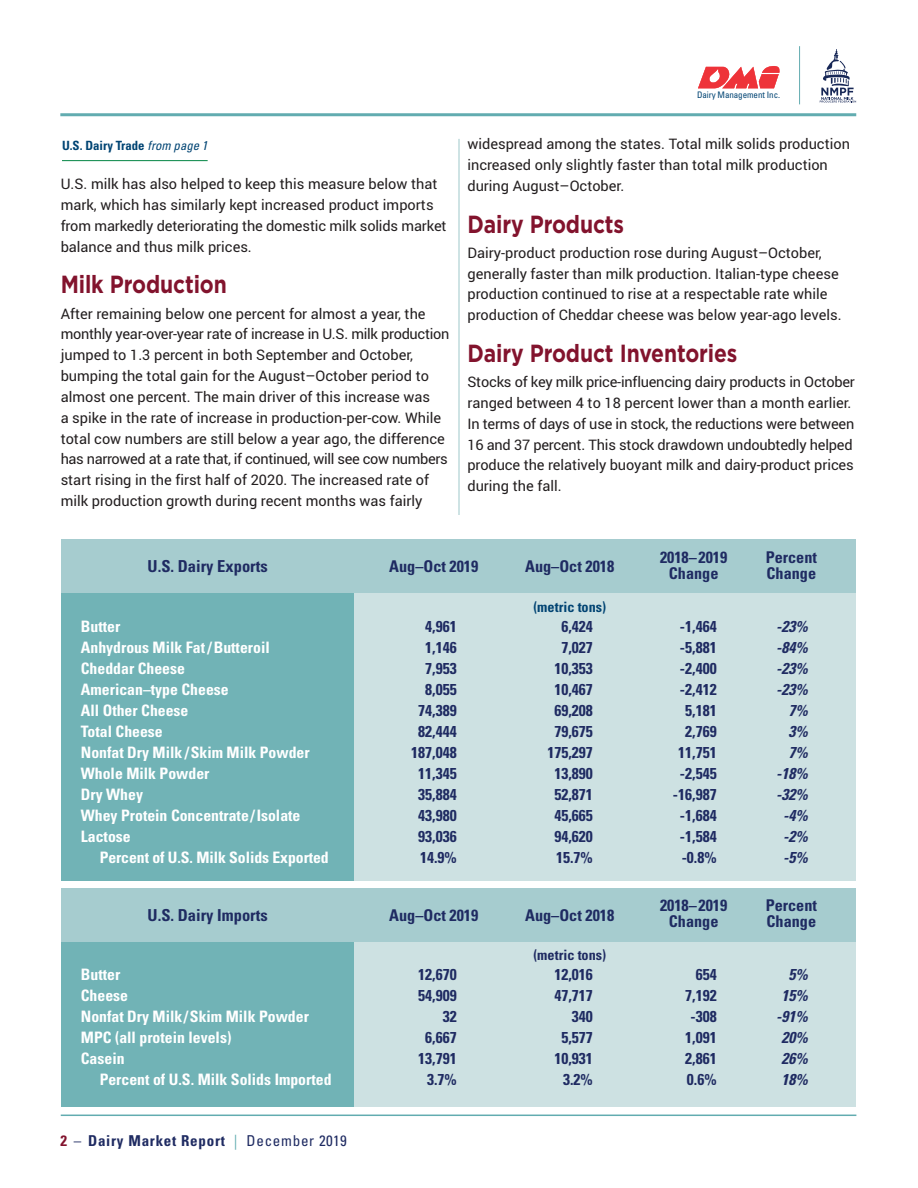
<style>
.page{position:relative;width:918px;height:1188px;background:#fff}
.page>*{position:absolute;margin:0;border:0;box-sizing:border-box;transform-origin:0 0}
.t1{font:700 24.75px "Gotham";letter-spacing:-.005em;color:#82132d;scale:.85 1}
.t2{font:700 condensed 16.5px "Univers";color:#1f2b62}
.t3{font:700 condensed 16.2px/15.8px "Univers";color:#1f2b62;text-align:center}
.t4{font:700 condensed 15.75px/21px "Univers";color:#fff}
.t5{font:700 condensed 15.75px/21px "Univers";color:#1f2b62;text-align:right}
.t6{font:italic 700 condensed 15.75px/21px "Univers";color:#1f2b62;text-align:right}
.t7{font:700 condensed 15px "Univers";letter-spacing:.05em;color:#1f2b62}
.t8{font:14.55px/20.9px "Roboto";color:#231f20}
.t9{font:700 condensed 14.25px "Univers";color:#014473}
.t10{font:700 condensed 14.25px "Univers";color:#1f2b62}
.t11{font:700 condensed 12.75px "Univers";color:#014473}
.t12{font:condensed 9px "Univers";letter-spacing:-.01em;color:#014473}
.s1{font-weight:400;font-style:italic}
.s2{color:#82132d}
.s3{font-weight:400}
.s4{font-weight:400;color:#62acb0}
</style>
<div class="page">
<hr style="left:60px;top:113px;width:796px;height:3px;background:#62acb0">
<svg style="left:820px;top:49px;width:36px;height:54px"></svg>
<svg style="left:698px;top:66px;width:82px;height:22px"></svg>
<hr style="left:799px;top:46px;width:1px;height:58px;background:#62acb0">
<div style="left:343px;top:592px;width:513px;height:288px;background:#cde1e2"></div>
<div style="left:61px;top:592px;width:293px;height:288px;background:#71b3b6"></div>
<div style="left:343px;top:888px;width:513px;height:219px;background:#cde1e2"></div>
<div style="left:61px;top:888px;width:293px;height:219px;background:#71b3b6"></div>
<div style="left:61px;top:539px;width:795px;height:54px;background:#a6cccf"></div>
<div style="left:61px;top:888px;width:795px;height:54px;background:#a6cccf"></div>
<hr style="left:459px;top:139px;width:1px;height:376px;background:#9fc8cb">
<hr style="left:61px;top:1115px;width:795px;height:1px;background:#62acb0">
<hr style="left:62px;top:160px;width:146px;height:1px;background:#038544">
<p class="t11" style="left:62px;top:140px;width:150px">U.S. Dairy Trade <span class="s1">from page 1</span></p>
<p class="t8" style="left:61px;top:175px;width:387px">U.S. milk has also helped to keep this measure below that mark, which has similarly kept increased product imports from markedly deteriorating the domestic milk solids market balance and thus milk prices.</p>
<h1 class="t1" style="left:61px;top:275px;width:197px">Milk Production</h1>
<p class="t8" style="left:61px;top:304px;width:390px">After remaining below one percent for almost a year, the monthly year-over-year rate of increase in U.S. milk production jumped to 1.3 percent in both September and October, bumping the total gain for the August–October period to almost one percent. The main driver of this increase was<br>a spike in the rate of increase in production-per-cow. While total cow numbers are still below a year ago, the difference has narrowed at a rate that, if continued, will see cow numbers start rising in the first half of 2020. The increased rate of milk production growth during recent months was fairly</p>
<p class="t12" style="left:697px;top:92px;width:85px">Dairy Management Inc.</p>
<p class="t8" style="left:467px;top:135px;width:384px">widespread among the states. Total milk solids production increased only slightly faster than total milk production during August–October.</p>
<h1 class="t1" style="left:467px;top:214px;width:186px">Dairy Products</h1>
<p class="t8" style="left:467px;top:243px;width:376px">Dairy-product production rose during August–October, generally faster than milk production. Italian-type cheese production continued to rise at a respectable rate while production of Cheddar cheese was below year-ago levels.</p>
<h1 class="t1" style="left:467px;top:344px;width:319px">Dairy Product Inventories</h1>
<p class="t8" style="left:467px;top:373px;width:389px">Stocks of key milk price-influencing dairy products in October ranged between 4 to 18 percent lower than a month earlier.<br>In terms of days of use in stock, the reductions were between 16 and 37 percent. This stock drawdown undoubtedly helped produce the relatively buoyant milk and dairy-product prices during the fall.</p>
<p class="t2" style="left:148px;top:561px;width:122px">U.S. Dairy Exports</p>
<p class="t3" style="left:389px;top:560px;width:91px">Aug–Oct 2019</p>
<p class="t3" style="left:525px;top:560px;width:91px">Aug–Oct 2018</p>
<p class="t3" style="left:660px;top:551px;width:69px">2018–2019<br>Change</p>
<p class="t3" style="left:766px;top:551px;width:53px;text-align:left">Percent<br>Change</p>
<p class="t4" style="left:81px;top:617px;width:230px">Butter<br>Anhydrous Milk Fat / Butteroil<br>Cheddar Cheese<br>American–type Cheese<br>All Other Cheese<br>Total Cheese<br>Nonfat Dry Milk /Skim Milk Powder<br>Whole Milk Powder<br>Dry Whey<br>Whey Protein Concentrate/ Isolate<br>Lactose</p>
<p class="t4" style="left:100px;top:848px;width:231px">Percent of U.S. Milk Solids Exported</p>
<p class="t9" style="left:533px;top:601px;width:74px">(metric tons)</p>
<p class="t5" style="left:411px;top:617px;width:47px">4,961<br>1,146<br>7,953<br>8,055<br>74,389<br>82,444<br>187,048<br>11,345<br>35,884<br>43,980<br>93,036<br>14.9%</p>
<p class="t5" style="left:547px;top:617px;width:47px">6,424<br>7,027<br>10,353<br>10,467<br>69,208<br>79,675<br>175,297<br>13,890<br>52,871<br>45,665<br>94,620<br>15.7%</p>
<p class="t5" style="left:673px;top:617px;width:45px">-1,464 -5,881 -2,400 -2,412<br>5,181<br>2,769<br>11,751 -2,545 -16,987 -1,684 -1,584 -0.8%</p>
<p class="t6" style="left:776px;top:617px;width:36px">-23% -84% -23% -23%<br>7%<br>3%<br>7% -18% -32% -4% -2% -5%</p>
<p class="t2" style="left:148px;top:909px;width:122px">U.S. Dairy Imports</p>
<p class="t3" style="left:389px;top:909px;width:91px">Aug–Oct 2019</p>
<p class="t3" style="left:525px;top:909px;width:91px">Aug–Oct 2018</p>
<p class="t3" style="left:660px;top:899px;width:69px">2018–2019<br>Change</p>
<p class="t3" style="left:766px;top:899px;width:53px;text-align:left">Percent<br>Change</p>
<p class="t4" style="left:81px;top:965px;width:230px">Butter<br>Cheese<br>Nonfat Dry Milk/Skim Milk Powder<br>MPC (all protein levels)<br>Casein</p>
<p class="t4" style="left:100px;top:1070px;width:233px">Percent of U.S. Milk Solids Imported</p>
<p class="t7" style="left:61px;top:1135px;width:288px"><span class="s2">2</span> <span class="s3">–</span> Dairy Market Report <span class="s4">|</span> <span class="s3">December 2019</span></p>
<p class="t10" style="left:533px;top:950px;width:74px">(metric tons)</p>
<p class="t5" style="left:418px;top:965px;width:40px">12,670<br>54,909<br>32<br>6,667<br>13,791<br>3.7%</p>
<p class="t5" style="left:554px;top:965px;width:40px">12,016<br>47,717<br>340<br>5,577<br>10,931<br>3.2%</p>
<p class="t5" style="left:685px;top:965px;width:33px">654<br>7,192 -308<br>1,091<br>2,861<br>0.6%</p>
<p class="t6" style="left:776px;top:965px;width:36px">5%<br>15% -91%<br>20%<br>26%<br>18%</p>
</div>
